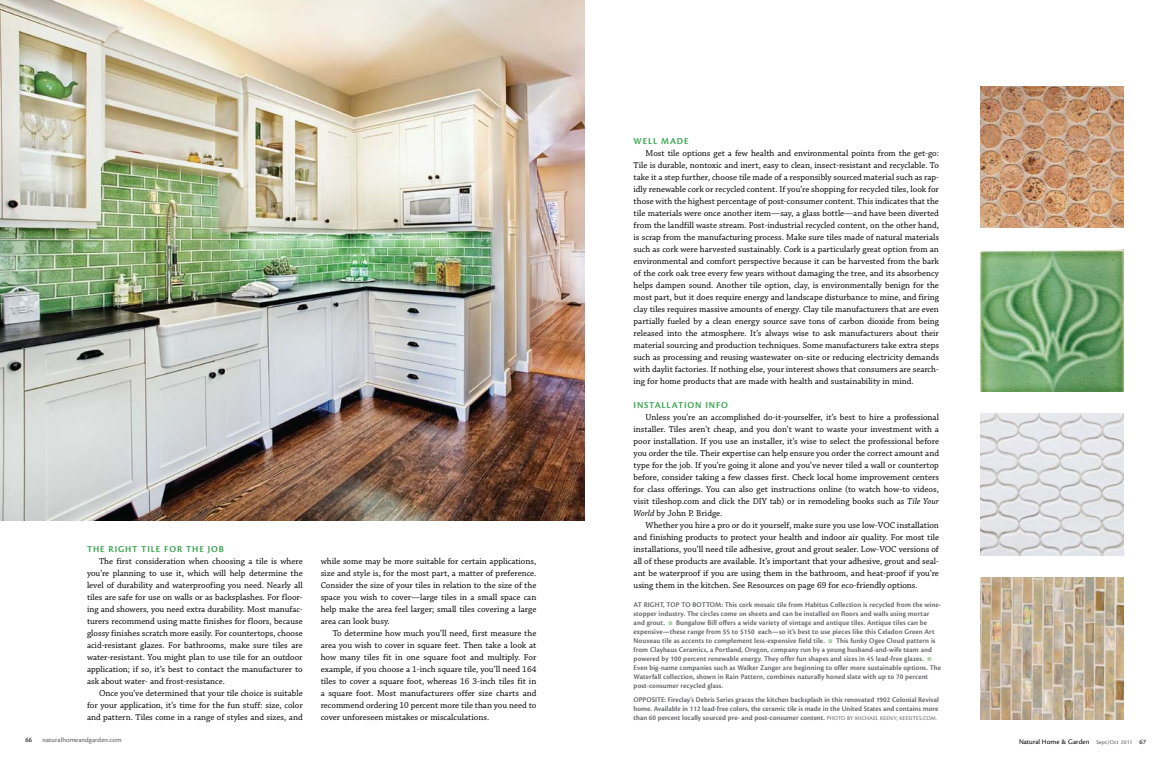
<style>
.page{position:relative;width:1170px;height:765px;background:#fff}
.page>*{position:absolute;margin:0;border:0;box-sizing:border-box;transform-origin:0 0}
.t1{font:600 9.5px "Cronos Pro";letter-spacing:.09em;color:#3aa54f}
.t2{font:9px/12px "Chaparral Pro";color:#000;text-align:justify}
.t3{font:600 7.5px/9px "Cronos Pro";letter-spacing:.01em;color:#636467}
.t4{font:7.3px "Cronos Pro";letter-spacing:.015em;color:#000}
.t5{font:7px "Cronos Pro";letter-spacing:.015em;color:#58595b}
.t6{font:7px "Cronos Pro";color:#000}
.s1{font-style:italic}
.s2{color:#b2d2ae}
.s3{font-weight:400;font-size:6px}
.s4{font-size:6px;color:#58595b}
.s5{font-size:7px}
</style>
<div class="page">
<img style="left:980px;top:86px;width:143px;height:142px">
<img style="left:980px;top:250px;width:143px;height:142px">
<img style="left:980px;top:414px;width:143px;height:142px">
<img style="left:980px;top:578px;width:143px;height:142px">
<img style="left:0;top:0;width:585px;height:521px">
<p class="t1" style="left:87px;top:544px;width:7px">the</p>
<p class="t1" style="left:109px;top:544px;width:7px">right</p>
<p class="t1" style="left:141px;top:544px;width:30px">tilefor</p>
<p class="t1" style="left:186px;top:544px;width:7px">the</p>
<p class="t1" style="left:208px;top:544px;width:11px">job</p>
<p class="t2" style="left:87px;top:556px;width:217px;text-indent:12px">The first consideration when choosing a tile is where you’re planning to use it, which will help determine the level of durability and waterproofing you need. Nearly all tiles are safe for use on walls or as backsplashes. For floor&shy;ing and showers, you need extra durability. Most manufac&shy;turers recommend using matte finishes for floors, because glossy finishes scratch more easily. For countertops, choose acid-resistant glazes. For bathrooms, make sure tiles are water-resistant. You might plan to use tile for an outdoor application; if so, it’s best to contact the manufacturer to ask about water- and frost-resistance.</p>
<p class="t2" style="left:87px;top:687px;width:217px;text-indent:12px">Once you’ve determined that your tile choice is suitable for your application, it’s time for the fun stuff: size, color and pattern. Tiles come in a range of styles and sizes, and</p>
<p class="t2" style="left:321px;top:555px;width:217px">while some may be more suitable for certain applications, size and style is, for the most part, a matter of preference.<br>Consider the size of your tiles in relation to the size of the space you wish to cover—large tiles in a small space can help make the area feel larger; small tiles covering a large area can look busy.</p>
<p class="t2" style="left:321px;top:627px;width:217px;text-indent:12px">To determine how much you’ll need, first measure the area you wish to cover in square feet. Then take a look at how many tiles fit in one square foot and multiply. For example, if you choose a 1-inch square tile, you’ll need 164 tiles to cover a square foot, whereas 16 3-inch tiles fit in a square foot. Most manufacturers offer size charts and recommend ordering 10 percent more tile than you need to cover unforeseen mistakes or miscalculations.</p>
<p class="t1" style="left:634px;top:136px;width:36px">well made</p>
<p class="t2" style="left:634px;top:148px;width:307px;text-indent:12px">Most tile options get a few health and environmental points from the get-go:<br>Tile is durable, nontoxic and inert, easy to clean, insect-resistant and recyclable. To take it a step further, choose tile made of a responsibly sourced material such as rap&shy;idly renewable cork or recycled content. If you’re shopping for recycled tiles, look for those with the highest percentage of post-consumer content. This indicates that the tile materials were once another item—say, a glass bottle—and have been diverted from the landfill waste stream. Post-industrial recycled content, on the other hand, is scrap from the manufacturing process. Make sure tiles made of natural materials such as cork were harvested sustainably. Cork is a particularly great option from an environmental and comfort perspective because it can be harvested from the bark of the cork oak tree every few years without damaging the tree, and its absorbency helps dampen sound. Another tile option, clay, is environmentally benign for the most part, but it does require energy and landscape disturbance to mine, and firing clay tiles requires massive amounts of energy. Clay tile manufacturers that are even partially fueled by a clean energy source save tons of carbon dioxide from being released into the atmosphere. It’s always wise to ask manufacturers about their material sourcing and production techniques. Some manufacturers take extra steps such as processing and reusing wastewater on-site or reducing electricity demands with daylit factories. If nothing else, your interest shows that consumers are search&shy;ing for home products that are made with health and sustainability in mind.</p>
<p class="t1" style="left:634px;top:400px;width:11px">Insta</p>
<p class="t1" style="left:662px;top:400px;width:18px">llation</p>
<p class="t1" style="left:705px;top:400px;width:7px">info</p>
<p class="t2" style="left:634px;top:412px;width:307px;text-indent:12px">Unless you’re an accomplished do-it-yourselfer, it’s best to hire a professional installer. Tiles aren’t cheap, and you don’t want to waste your investment with a poor installation. If you use an installer, it’s wise to select the professional before you order the tile. Their expertise can help ensure you order the correct amount and type for the job. If you’re going it alone and you’ve never tiled a wall or countertop before, consider taking a few classes first. Check local home improvement centers for class offerings. You can also get instructions online (to watch how-to videos, visit tileshop.com and click the DIY tab) or in remodeling books such as <span class="s1">Tile Your World</span> by John P. Bridge.</p>
<p class="t2" style="left:634px;top:519px;width:307px;text-indent:12px">Whether you hire a pro or do it yourself, make sure you use low-VOC installation and finishing products to protect your health and indoor air quality. For most tile installations, you’ll need tile adhesive, grout and grout sealer. Low-VOC versions of all of these products are available. It’s important that your adhesive, grout and seal&shy;ant be waterproof if you are using them in the bathroom, and heat-proof if you’re using them in the kitchen. See Resources on page 69 for eco-friendly options.</p>
<p class="t3" style="left:634px;top:600px;width:309px">AT RIGHT, TOP TO BOTTOM: This cork mosaic tile from Habitus Collection is recycled from the wine&shy;stopper industry. The circles come on sheets and can be installed on floors and walls using mortar and grout. <span class="s2">■</span> Bungalow Bill offers a wide variety of vintage and antique tiles. Antique tiles can be expensive—these range from $5 to $150 each—so it’s best to use pieces like this Celadon Green Art Nouveau tile as accents to complement less-expensive field tile. <span class="s2">■</span> This funky Ogee Cloud pattern is from Clayhaus Ceramics, a Portland, Oregon, company run by a young husband-and-wife team and powered by 100 percent renewable energy. They offer fun shapes and sizes in 45 lead-free glazes. <span class="s2">■ </span>Even big-name companies such as Walker Zanger are beginning to offer more sustainable options. The Waterfall collection, shown in Rain Pattern, combines naturally honed slate with up to 70 percent post-consumer recycled glass.</p>
<p class="t3" style="left:634px;top:695px;width:307px;text-align:justify">OPPOSITE: Fireclay’s Debris Series graces the kitchen backsplash in this renovated 1902 Colonial Revival home. Available in 112 lead-free colors, the ceramic tile is made in the United States and contains more than 60 percent locally sourced pre- and post-consumer content. <span class="s3">Photo by Micha el Keen y; keesites.com.</span></p>
<p class="t6" style="left:26px;top:736px;width:8px">66</p>
<p class="t5" style="left:42px;top:736px;width:81px">naturalhomeandgarden.com</p>
<p class="t4" style="left:1019px;top:737px;width:129px">Natural Home &amp; Garden <span class="s4">Sept/Oct 2011</span> <span class="s5">67</span></p>
</div>
